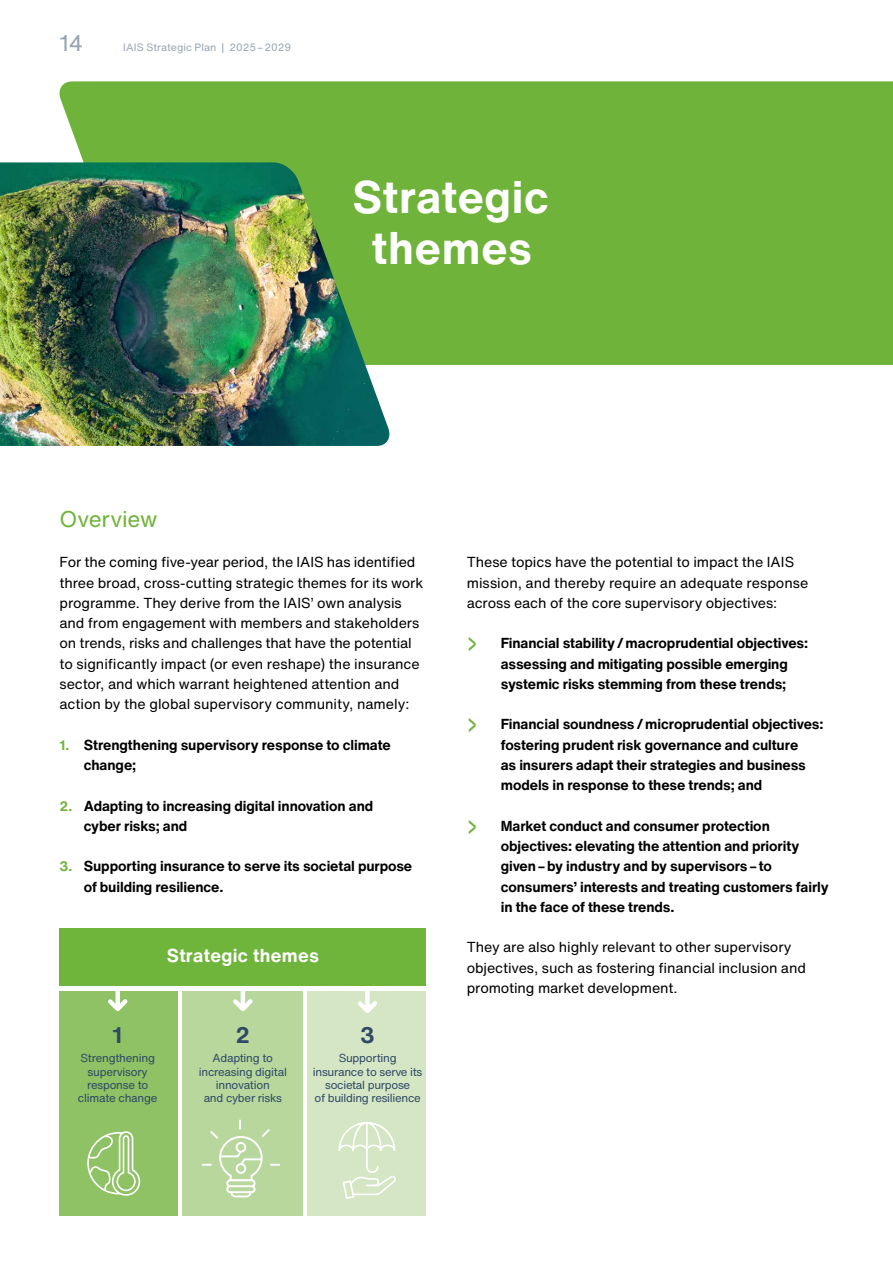
<style>
.page{position:relative;width:893px;height:1263px;background:#fff}
.page>*{position:absolute;margin:0;border:0;box-sizing:border-box;transform-origin:0 0}
.t1{font:700 45px/50.7px "Helvetica Now Text";letter-spacing:.015em;color:#fff;text-align:center}
.t2{font:22.5px "Helvetica Now Text";letter-spacing:-.01em;color:#70b33b}
.t3{font:22.5px "Helvetica Now Text";color:#97a4b2}
.t4{font:700 22.2px "Helvetica Now Text";color:#304965}
.t5{font:700 18.45px "Helvetica Now Text";letter-spacing:.015em;color:#fff}
.t6{font:700 14.25px/20.2px "Helvetica Now Text";letter-spacing:-.005em;color:#000}
.t7{font:14.25px/20.2px "Helvetica Now Text";letter-spacing:-.005em;color:#000}
.t8{font:11.4px/13.4px "Helvetica Now Text";letter-spacing:-.02em;color:#304965;text-align:center}
.t9{font:10.5px "Helvetica Now Text";letter-spacing:.005em;color:#97a4b2}
.s1{font-size:13.5px;color:#70b33b}
.s2{font-weight:400;font-size:27px;color:#70b33b}
</style>
<div class="page">
<div style="left:59px;top:81px;width:834px;height:284px;background:#70b33b"></div>
<img style="left:0;top:162px;width:392px;height:284px">
<div style="left:60px;top:991px;width:118px;height:224px;background:#8ec264"></div>
<div style="left:182px;top:991px;width:121px;height:224px;background:#b7d79d"></div>
<div style="left:308px;top:991px;width:118px;height:224px;background:#d4e6c4"></div>
<svg style="left:108px;top:991px;width:269px;height:26px"></svg>
<div style="left:60px;top:928px;width:366px;height:58px;background:#6fb43b"></div>
<svg style="left:87px;top:1131px;width:54px;height:65px"></svg>
<svg style="left:202px;top:1119px;width:78px;height:78px"></svg>
<svg style="left:338px;top:1122px;width:58px;height:77px"></svg>
<h2 class="t3" style="left:60px;top:28px;width:25px">14</h2>
<p class="t9" style="left:123px;top:40px;width:169px">IAIS Strategic Plan | 2025 – 2029</p>
<h1 class="t1" style="left:352px;top:172px;width:198px">Strategic themes</h1>
<h2 class="t2" style="left:60px;top:504px;width:99px">Overview</h2>
<p class="t7" style="left:60px;top:552px;width:365px">For the coming five-year period, the IAIS has identified three broad, cross-cutting strategic themes for its work programme. They derive from the IAIS’ own analysis and from engagement with members and stakeholders on trends, risks and challenges that have the potential to significantly impact (or even reshape) the insurance sector, and which warrant heightened attention and action by the global supervisory community, namely:</p>
<p class="t6" style="left:84px;top:735px;width:308px;text-indent:-24px"><span class="s1">1.</span> Strengthening supervisory response to climate change;</p>
<p class="t6" style="left:84px;top:795px;width:291px;text-indent:-24px"><span class="s1">2.</span> Adapting to increasing digital innovation and cyber risks; and</p>
<p class="t6" style="left:84px;top:856px;width:330px;text-indent:-24px"><span class="s1">3.</span> Supporting insurance to serve its societal purpose of building resilience.</p>
<p class="t5" style="left:167px;top:942px;width:154px">Strategic themes</p>
<h3 class="t4" style="left:113px;top:1020px;width:12px">1</h3>
<h3 class="t4" style="left:236px;top:1020px;width:16px">2</h3>
<h3 class="t4" style="left:360px;top:1020px;width:16px">3</h3>
<p class="t8" style="left:78px;top:1051px;width:81px">Strengthening supervisory response to climate change</p>
<p class="t8" style="left:313px;top:1051px;width:111px">Supporting insurance to serve its societal purpose<br>of building resilience</p>
<p class="t8" style="left:199px;top:1051px;width:90px">Adapting to increasing digital innovation<br>and cyber risks</p>
<p class="t7" style="left:467px;top:552px;width:343px">These topics have the potential to impact the IAIS mission, and thereby require an adequate response across each of the core supervisory objectives:</p>
<p class="t6" style="left:501px;top:633px;width:309px;text-indent:-34px"><span class="s2">›</span> Financial stability / macroprudential objectives: assessing and mitigating possible emerging systemic risks stemming from these trends;</p>
<p class="t6" style="left:501px;top:714px;width:324px;text-indent:-34px"><span class="s2">›</span> Financial soundness / microprudential objectives: fostering prudent risk governance and culture<br>as insurers adapt their strategies and business models in response to these trends; and</p>
<p class="t6" style="left:501px;top:816px;width:329px;text-indent:-34px"><span class="s2">›</span> Market conduct and consumer protection objectives: elevating the attention and priority given – by industry and by supervisors – to consumers’ interests and treating customers fairly in the face of these trends.</p>
<p class="t7" style="left:467px;top:937px;width:341px">They are also highly relevant to other supervisory objectives, such as fostering financial inclusion and promoting market development.</p>
</div>
